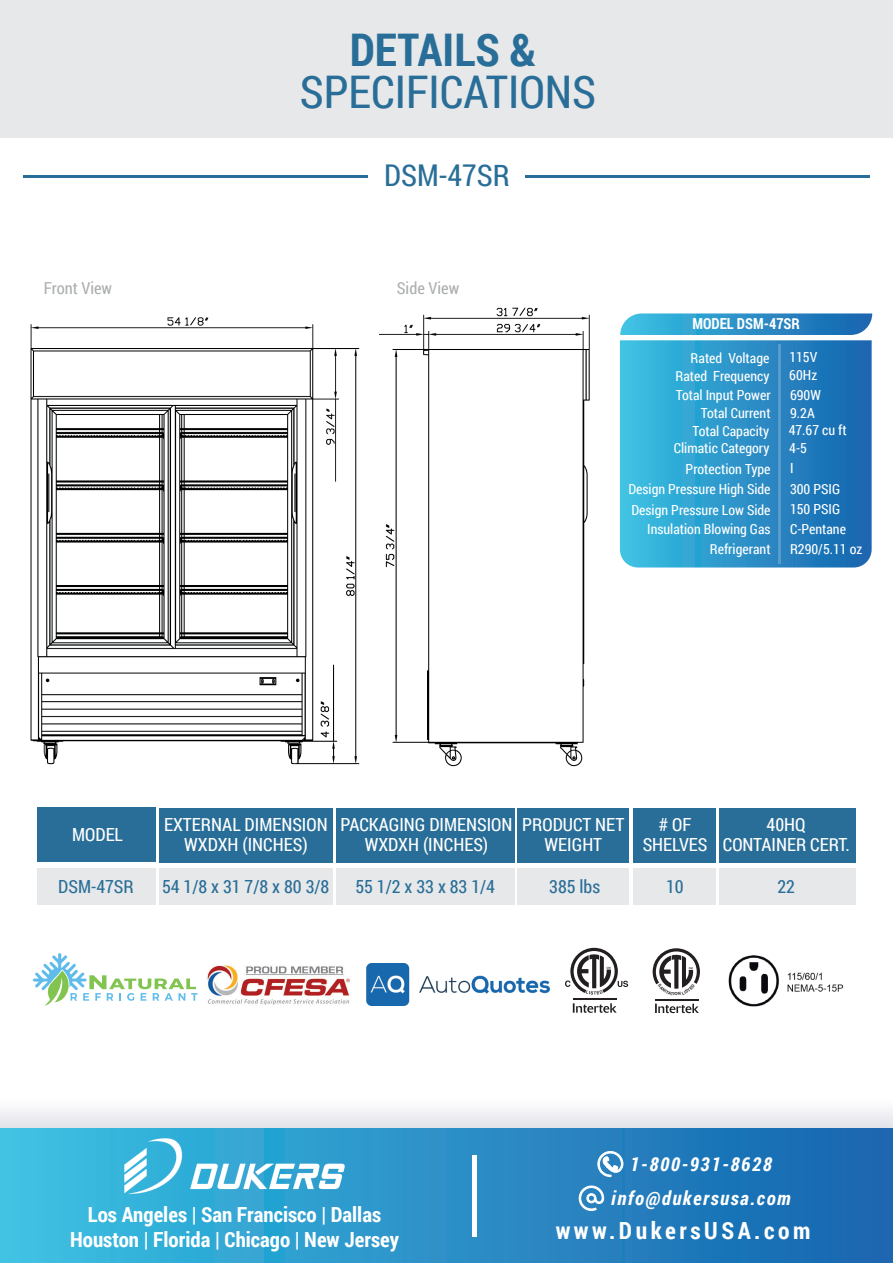
<style>
.page{position:relative;width:893px;height:1263px;background:#fff}
.page>*{position:absolute;margin:0;border:0;box-sizing:border-box;transform-origin:0 0}
.t1{font:45px "Roboto Condensed";color:#296e98}
.t2{font:700 45px "Roboto Condensed";color:#296e98}
.t3{font:30px "Roboto Condensed";color:#296e98}
.t4{font:700 23.55px "Roboto Condensed";letter-spacing:.15em;color:#fff}
.t5{font:700 20.85px/24.9px "Roboto Condensed";color:#fff;text-align:center}
.t6{font:italic 700 19.2px/33.9px "Roboto Condensed";letter-spacing:.08em;color:#fff;text-align:center}
.t7{font:18px/20.7px "Roboto Condensed";color:#fff;text-align:center}
.t8{font:18px "Roboto Condensed";color:#296e98}
.t9{font:16.5px "Roboto Condensed";color:#adb0b0}
.t10{font:700 15.15px "Roboto Condensed";color:#fff;scale:.96 1}
.t11{font:13.95px/20.9px "Roboto Condensed";color:#fff}
</style>
<div class="page">
<div style="left:0;top:1097px;width:893px;height:32px;background:linear-gradient(to bottom,#fff,#e1e3ea)"></div>
<div style="left:0;top:1128px;width:893px;height:135px;background:linear-gradient(to right,#3dc0e2,#1863ae)"></div>
<div style="left:472px;top:1155px;width:5px;height:82px;background:#fff"></div>
<svg style="left:597px;top:1151px;width:26px;height:26px"></svg>
<svg style="left:578px;top:1185px;width:26px;height:26px"></svg>
<img style="left:117px;top:1128px;width:235px;height:75px">
<div style="left:0;top:0;width:893px;height:138px;background:#e7e8e9"></div>
<hr style="left:23px;top:175px;width:345px;height:2px;background:#296e98">
<hr style="left:525px;top:175px;width:345px;height:2px;background:#296e98">
<div style="left:518px;top:808px;width:111px;height:55px;background:#296e98"></div>
<div style="left:159px;top:808px;width:173px;height:55px;background:#296e98"></div>
<div style="left:336px;top:808px;width:179px;height:55px;background:#296e98"></div>
<div style="left:159px;top:868px;width:173px;height:37px;background:#e7e8e9"></div>
<div style="left:336px;top:868px;width:179px;height:37px;background:#e7e8e9"></div>
<div style="left:518px;top:868px;width:111px;height:37px;background:#e7e8e9"></div>
<div style="left:38px;top:807px;width:118px;height:55px;background:#296e98"></div>
<div style="left:38px;top:868px;width:118px;height:36px;background:#e7e8e9"></div>
<div style="left:719px;top:808px;width:136px;height:55px;background:#296e98"></div>
<div style="left:719px;top:868px;width:136px;height:37px;background:#e7e8e9"></div>
<div style="left:633px;top:808px;width:83px;height:55px;background:#296e98"></div>
<div style="left:634px;top:868px;width:82px;height:37px;background:#e7e8e9"></div>
<svg style="left:620px;top:340px;width:252px;height:227px;background:#2b92c8"></svg>
<svg style="left:620px;top:313px;width:252px;height:22px;background:#3697cb"></svg>
<hr style="left:778px;top:344px;width:3px;height:220px;background:#fff">
<img style="left:30px;top:317px;width:330px;height:448px">
<img style="left:379px;top:307px;width:211px;height:460px">
<svg style="left:565px;top:948px;width:63px;height:47px"></svg>
<svg style="left:573px;top:1003px;width:44px;height:10px"></svg>
<hr style="left:573px;top:998px;width:44px;height:2px;background:#231f20">
<svg style="left:655px;top:1004px;width:44px;height:9px"></svg>
<hr style="left:655px;top:999px;width:44px;height:1px;background:#231f20">
<svg style="left:33px;top:953px;width:165px;height:53px"></svg>
<img style="left:367px;top:963px;width:182px;height:42px">
<img style="left:728px;top:955px;width:116px;height:52px">
<img style="left:207px;top:965px;width:143px;height:40px">
<svg style="left:653px;top:948px;width:47px;height:41px"></svg>
<h1 class="t2" style="left:350px;top:18px;width:188px">DETAILS &amp;</h1>
<h1 class="t1" style="left:300px;top:61px;width:298px">SPECIFICATIONS</h1>
<h2 class="t3" style="left:384px;top:154px;width:127px">DSM-47SR</h2>
<p class="t9" style="left:44px;top:277px;width:70px">Front View</p>
<p class="t9" style="left:397px;top:277px;width:64px">Side View</p>
<p class="t10" style="left:693px;top:313px;width:113px">MODEL DSM-47SR</p>
<p class="t11" style="left:691px;top:347px;width:80px">Rated Voltage</p>
<p class="t11" style="left:789px;top:346px;width:29px">115V</p>
<p class="t11" style="left:676px;top:384px;width:96px">Total Input Power</p>
<p class="t11" style="left:790px;top:384px;width:32px">690W</p>
<p class="t11" style="left:701px;top:402px;width:71px">Total Current</p>
<p class="t11" style="left:790px;top:402px;width:26px">9.2A</p>
<p class="t11" style="left:674px;top:437px;width:97px">Climatic Category</p>
<p class="t11" style="left:789px;top:437px;width:19px">4-5</p>
<p class="t11" style="left:675px;top:365px;width:95px">Rated Frequency</p>
<p class="t11" style="left:789px;top:364px;width:29px">60Hz</p>
<p class="t11" style="left:692px;top:420px;width:78px">Total Capacity</p>
<p class="t11" style="left:789px;top:419px;width:60px">47.67 cu ft</p>
<p class="t11" style="left:686px;top:458px;width:86px">Protection Type</p>
<p class="t11" style="left:790px;top:457px;width:5px">I</p>
<p class="t11" style="left:628px;top:478px;width:144px">Design Pressure High Side<br>Design Pressure Low Side</p>
<p class="t11" style="left:790px;top:478px;width:52px">300 PSIG</p>
<p class="t11" style="left:790px;top:498px;width:52px">150 PSIG</p>
<p class="t11" style="left:647px;top:518px;width:125px">Insulation Blowing Gas</p>
<p class="t11" style="left:790px;top:518px;width:57px">C-Pentane</p>
<p class="t11" style="left:710px;top:538px;width:62px">Refrigerant</p>
<p class="t11" style="left:790px;top:538px;width:74px">R290/5.11 oz</p>
<p class="t7" style="left:72px;top:824px;width:52px">MODEL</p>
<p class="t8" style="left:58px;top:874px;width:77px">DSM-47SR</p>
<p class="t7" style="left:164px;top:813px;width:165px">EXTERNAL DIMENSION<br>WXDXH (INCHES)</p>
<p class="t7" style="left:522px;top:813px;width:104px">PRODUCT NET<br>WEIGHT</p>
<p class="t8" style="left:162px;top:874px;width:169px">54 1/8 x 31 7/8 x 80 3/8</p>
<p class="t7" style="left:341px;top:813px;width:173px">PACKAGING DIMENSION<br>WXDXH (INCHES)</p>
<p class="t8" style="left:355px;top:874px;width:141px">55 1/2 x 33 x 83 1/4</p>
<p class="t8" style="left:549px;top:874px;width:53px">385 lbs</p>
<p class="t7" style="left:643px;top:813px;width:66px"># OF<br>SHELVES</p>
<p class="t8" style="left:666px;top:874px;width:19px">10</p>
<p class="t7" style="left:723px;top:813px;width:128px">40HQ<br>CONTAINER CERT.</p>
<p class="t8" style="left:777px;top:874px;width:19px">22</p>
<h3 class="t5" style="left:70px;top:1201px;width:330px">Los Angeles | San Francisco | Dallas<br>Houston | Florida | Chicago | New Jersey</h3>
<h3 class="t6" style="left:611px;top:1146px;width:181px">1-800-931-8628 info@dukersusa.com</h3>
<h3 class="t4" style="left:556px;top:1214px;width:256px">www.DukersUSA.com</h3>
</div>
